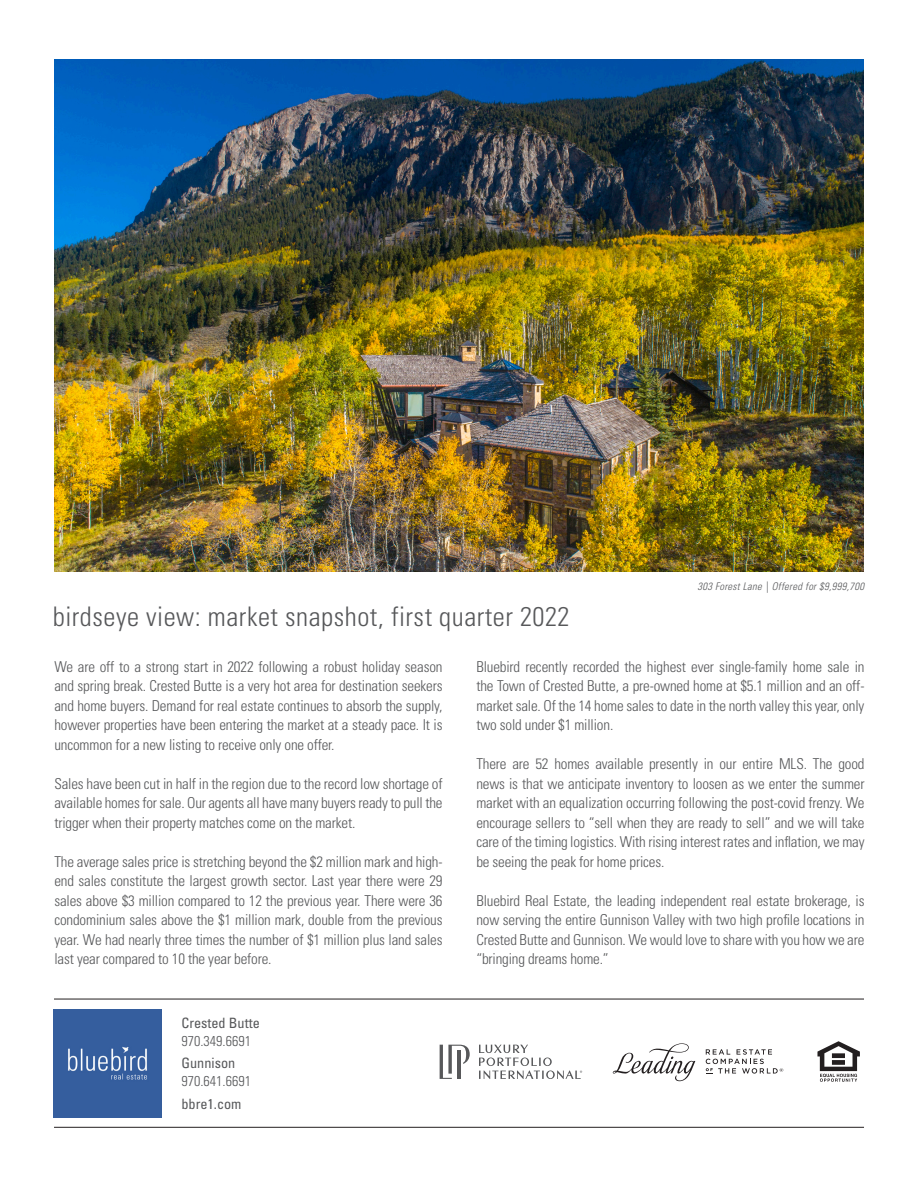
<style>
.page{position:relative;width:918px;height:1188px;background:#fff}
.page>*{position:absolute;margin:0;border:0;box-sizing:border-box;transform-origin:0 0}
.t1{font:300 condensed 27px "Univers LT Std";letter-spacing:.02em;color:#57585a}
.t2{font:300 condensed 15px/19.5px "Univers LT Std";letter-spacing:-.01em;color:#57585a;text-align:justify}
.t3{font:condensed 14.25px "Univers LT Std";color:#57585a}
.t4{font:300 condensed 14.25px "Univers LT Std";color:#57585a}
.t5{font:italic 300 condensed 10.5px "Univers LT Std";letter-spacing:.03em;color:#57585a}
</style>
<div class="page">
<img style="left:54px;top:60px;width:810px;height:512px">
<hr style="left:54px;top:999px;width:810px;height:1px;background:#231f20">
<hr style="left:54px;top:1127px;width:810px;height:1px;background:#231f20">
<img style="left:54px;top:1009px;width:108px;height:108px">
<svg style="left:613px;top:1043px;width:82px;height:38px"></svg>
<svg style="left:706px;top:1049px;width:77px;height:25px"></svg>
<svg style="left:440px;top:1045px;width:30px;height:34px"></svg>
<hr style="left:457px;top:1050px;width:4px;height:29px;background:#57585a">
<svg style="left:479px;top:1045px;width:103px;height:34px"></svg>
<svg style="left:817px;top:1041px;width:43px;height:41px"></svg>
<p class="t5" style="left:697px;top:580px;width:168px">303 Forest Lane | Offered for $9,999,700</p>
<p class="t1" style="left:53px;top:600px;width:518px">birdseye view: market snapshot, first quarter 2022</p>
<p class="t2" style="left:54px;top:657px;width:390px">We are off to a strong start in 2022 following a robust holiday season and spring break. Crested Butte is a very hot area for destination seekers and home buyers. Demand for real estate continues to absorb the supply, however properties have been entering the market at a steady pace. It is uncommon for a new listing to receive only one offer.</p>
<p class="t2" style="left:54px;top:774px;width:390px">Sales have been cut in half in the region due to the record low shortage of available homes for sale. Our agents all have many buyers ready to pull the trigger when their property matches come on the market.</p>
<p class="t2" style="left:54px;top:852px;width:390px">The average sales price is stretching beyond the $2 million mark and high&shy;end sales constitute the largest growth sector. Last year there were 29 sales above $3 million compared to 12 the previous year. There were 36 condominium sales above the $1 million mark, double from the previous year. We had nearly three times the number of $1 million plus land sales last year compared to 10 the year before.</p>
<p class="t2" style="left:476px;top:657px;width:390px">Bluebird recently recorded the highest ever single-family home sale in the Town of Crested Butte, a pre-owned home at $5.1 million and an off&shy;market sale. Of the 14 home sales to date in the north valley this year, only two sold under $1 million.</p>
<p class="t2" style="left:476px;top:754px;width:390px">There are 52 homes available presently in our entire MLS. The good news is that we anticipate inventory to loosen as we enter the summer market with an equalization occurring following the post-covid frenzy. We encourage sellers to “sell when they are ready to sell” and we will take care of the timing logistics. With rising interest rates and inflation, we may be seeing the peak for home prices.</p>
<p class="t2" style="left:476px;top:891px;width:390px">Bluebird Real Estate, the leading independent real estate brokerage, is now serving the entire Gunnison Valley with two high profile locations in Crested Butte and Gunnison. We would love to share with you how we are “bringing dreams home.”</p>
<p class="t3" style="left:181px;top:1014px;width:80px">Crested Butte</p>
<p class="t4" style="left:181px;top:1032px;width:71px">970.349.6691</p>
<p class="t3" style="left:181px;top:1054px;width:55px">Gunnison</p>
<p class="t4" style="left:181px;top:1073px;width:71px">970.641.6691</p>
<p class="t3" style="left:181px;top:1095px;width:62px">bbre1.com</p>
</div>
